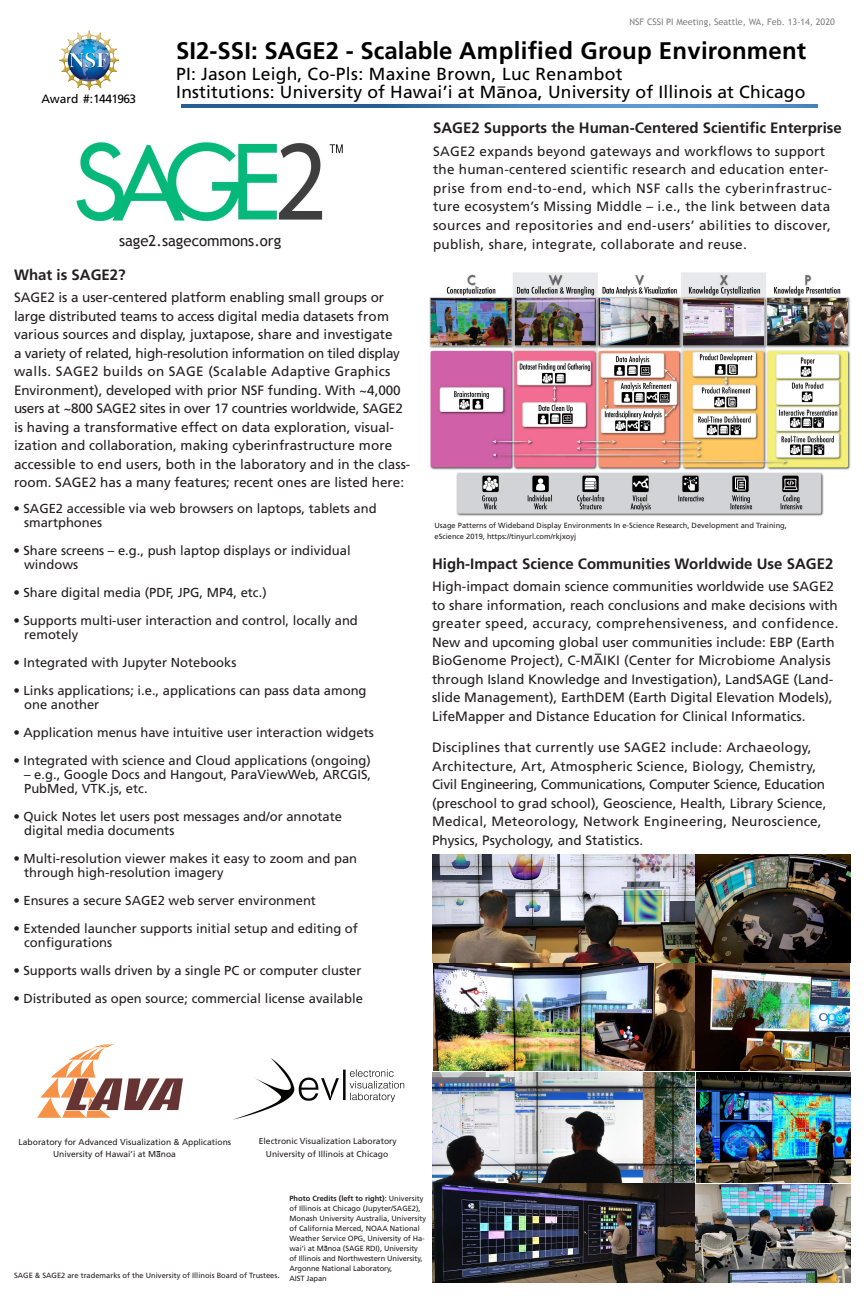
<style>
.page{position:relative;width:864px;height:1296px;background:#fff}
.page>*{position:absolute;margin:0;border:0;box-sizing:border-box;transform-origin:0 0}
.t1{font:25px "Trebuchet MS";color:#000}
.t2{font:700 24px "Frutiger LT Std";letter-spacing:.01em;color:#000}
.t3{font:18px "Trebuchet MS";color:#000}
.t4{font:17.5px "Frutiger LT Std";letter-spacing:.01em;color:#000}
.t5{font:700 15px "Frutiger LT Std";color:#231f20}
.t6{font:15px "Trebuchet MS";color:#231f20}
.t7{font:13.5px/18.5px "Frutiger LT Std";color:#231f20}
.t8{font:13.5px/18.6px "Frutiger LT Std";letter-spacing:.02em;color:#231f20}
.t9{font:13px/14px "Frutiger LT Std";color:#231f20}
.t10{font:12.5px "Trebuchet MS";letter-spacing:-.045em;color:#000}
.t11{font:12px "Frutiger LT Std";letter-spacing:-.05em;color:#000}
.t12{font:9px "Trebuchet MS";color:#808080}
.t13{font:8.5px/12.5px "Frutiger LT Std";color:#231f20}
.t14{font:7.5px/10px "Frutiger LT Std";color:#231f20}
.s1{font-weight:700}
.s2{font-size:9px}
</style>
<div class="page">
<img style="left:59px;top:30px;width:60px;height:60px">
<svg style="left:182px;top:105px;width:636px;height:3px;background:#417bb0"></svg>
<img style="left:76px;top:141px;width:267px;height:81px">
<img style="left:429px;top:272px;width:421px;height:244px">
<img style="left:233px;top:1058px;width:172px;height:62px">
<svg style="left:37px;top:1045px;width:146px;height:73px"></svg>
<img style="left:433px;top:964px;width:261px;height:107px">
<img style="left:696px;top:964px;width:154px;height:107px">
<img style="left:696px;top:1073px;width:155px;height:209px">
<img style="left:432px;top:855px;width:262px;height:107px">
<img style="left:432px;top:1073px;width:262px;height:209px">
<img style="left:696px;top:855px;width:154px;height:107px">
<p class="t12" style="left:630px;top:17px;width:207px">NSF CSSI PI Meeting, Seattle, WA, Feb. 13-14, 2020</p>
<h2 class="t2" style="left:176px;top:37px;width:632px">SI2-SSI: SAGE2 - Scalable Amplified Group Environment</h2>
<p class="t4" style="left:176px;top:64px;width:448px">PI: Jason Leigh, Co-Pls: Maxine Brown, Luc Renambot</p>
<h1 class="t1" style="left:177px;top:38px;width:639px">CSSI Frameworks: Scalable Amplified Group Environment</h1>
<h3 class="t3" style="left:177px;top:64px;width:433px">PI: Jason Leigh, Co-Pls: Maxine Brown, Luc Renambot</h3>
<p class="t11" style="left:41px;top:92px;width:96px">Award #:1441963</p>
<p class="t4" style="left:176px;top:82px;width:631px">Institutions: University of Hawai’i at Manoa, University of Illinois at Chicago</p>
<p class="t10" style="left:41px;top:92px;width:97px">Award #: 1441963</p>
<h3 class="t3" style="left:177px;top:83px;width:610px">Institutions: University of Hawai'i at Mānoa, University of Illinois at Chicago</h3>
<p class="t6" style="left:119px;top:232px;width:164px">sage2.sagecommons.org</p>
<p class="t5" style="left:14px;top:266px;width:113px">What is SAGE2?</p>
<p class="t7" style="left:14px;top:289px;width:398px">SAGE2 is a user-centered platform enabling small groups or large distributed teams to access digital media datasets from various sources and display, juxtapose, share and investigate<br>a variety of related, high-resolution information on tiled display walls. SAGE2 builds on SAGE (Scalable Adaptive Graphics Environment), developed with prior NSF funding. With ~4,000 users at ~800 SAGE2 sites in over 17 countries worldwide, SAGE2 is having a transformative effect on data exploration, visual&shy;ization and collaboration, making cyberinfrastructure more accessible to end users, both in the laboratory and in the class&shy;room. SAGE2 has a many features; recent ones are listed here:</p>
<p class="t9" style="left:24px;top:502px;width:354px;text-indent:-11px">• SAGE2 accessible via web browsers on laptops, tablets and smartphones</p>
<p class="t9" style="left:24px;top:544px;width:328px;text-indent:-11px">• Share screens – e.g., push laptop displays or individual windows</p>
<p class="t9" style="left:13px;top:586px;width:255px">• Share digital media (PDF, JPG, MP4, etc.)</p>
<p class="t9" style="left:24px;top:614px;width:335px;text-indent:-11px">• Supports multi-user interaction and control, locally and remotely</p>
<p class="t9" style="left:13px;top:656px;width:225px">• Integrated with Jupyter Notebooks</p>
<p class="t9" style="left:24px;top:684px;width:344px;text-indent:-11px">• Links applications; i.e., applications can pass data among one another</p>
<p class="t9" style="left:13px;top:726px;width:362px">• Application menus have intuitive user interaction widgets</p>
<p class="t9" style="left:13px;top:754px;width:359px">• Integrated with science and Cloud applications (ongoing)</p>
<p class="t9" style="left:24px;top:768px;width:349px">– e.g., Google Docs and Hangout, ParaViewWeb, ARCGIS,<br>PubMed, VTK.js, etc.</p>
<p class="t9" style="left:24px;top:810px;width:319px;text-indent:-11px">• Quick Notes let users post messages and/or annotate digital media documents</p>
<p class="t9" style="left:24px;top:852px;width:335px;text-indent:-11px">• Multi-resolution viewer makes it easy to zoom and pan through high-resolution imagery</p>
<p class="t9" style="left:13px;top:894px;width:304px">• Ensures a secure SAGE2 web server environment</p>
<p class="t9" style="left:24px;top:922px;width:335px;text-indent:-11px">• Extended launcher supports initial setup and editing of configurations</p>
<p class="t9" style="left:13px;top:964px;width:350px">• Supports walls driven by a single PC or computer cluster</p>
<p class="t9" style="left:13px;top:992px;width:351px">• Distributed as open source; commercial license available</p>
<p class="t5" style="left:433px;top:119px;width:410px">SAGE2 Supports the Human-Centered Scientific Enterprise</p>
<p class="t8" style="left:433px;top:142px;width:400px">SAGE2 expands beyond gateways and workflows to support the human-centered scientific research and education enter&shy;prise from end-to-end, which NSF calls the cyberinfrastruc&shy;ture ecosystem’s Missing Middle – i.e., the link between data sources and repositories and end-users’ abilities to discover, publish, share, integrate, collaborate and reuse.</p>
<p class="t14" style="left:434px;top:520px;width:354px;line-height:11px">Usage Patterns of Wideband Display Environments In e-Science Research, Development and Training, eScience 2019, https://tinyurl.com/rkjxoyj</p>
<p class="t5" style="left:432px;top:555px;width:403px">High-Impact Science Communities Worldwide Use SAGE2</p>
<p class="t7" style="left:432px;top:577px;width:408px">High-impact domain science communities worldwide use SAGE2 to share information, reach conclusions and make decisions with greater speed, accuracy, comprehensiveness, and confidence.<br>New and upcoming global user communities include: EBP (Earth BioGenome Project), C-MAIKI (Center for Microbiome Analysis through Island Knowledge and Investigation), LandSAGE (Land&shy;slide Management), EarthDEM (Earth Digital Elevation Models), LifeMapper and Distance Education for Clinical Informatics.</p>
<p class="t8" style="left:432px;top:738px;width:396px">Disciplines that currently use SAGE2 include: Archaeology, Architecture, Art, Atmospheric Science, Biology, Chemistry, Civil Engineering, Communications, Computer Science, Education (preschool to grad school), Geoscience, Health, Library Science, Medical, Meteorology, Network Engineering, Neuroscience, Physics, Psychology, and Statistics.</p>
<p class="t13" style="left:53px;top:1136px;width:179px;text-indent:-35px">Laboratory for Advanced Visualization &amp; Applications<br>University of Hawai’i at Manoa</p>
<p class="t13" style="left:259px;top:1135px;width:139px;text-align:center">Electronic Visualization Laboratory<br>University of Illinois at Chicago</p>
<p class="t14" style="left:289px;top:1194px;width:138px"><span class="s1">Photo Credits (left to right)</span>: University of Illinois at Chicago (Jupyter/SAGE2), Monash University Australia, University of California Merced, NOAA National Weather Service OPG, University of Ha&shy;wai’i at Manoa (SAGE RDI), University of Illinois and Northwestern University, Argonne National Laboratory,<br>AIST Japan</p>
<p class="t14" style="left:14px;top:1271px;width:267px">SAGE &amp; SAGE2 are trademarks of the University of Illinois Board of Trustees<span class="s2">.</span></p>
</div>
